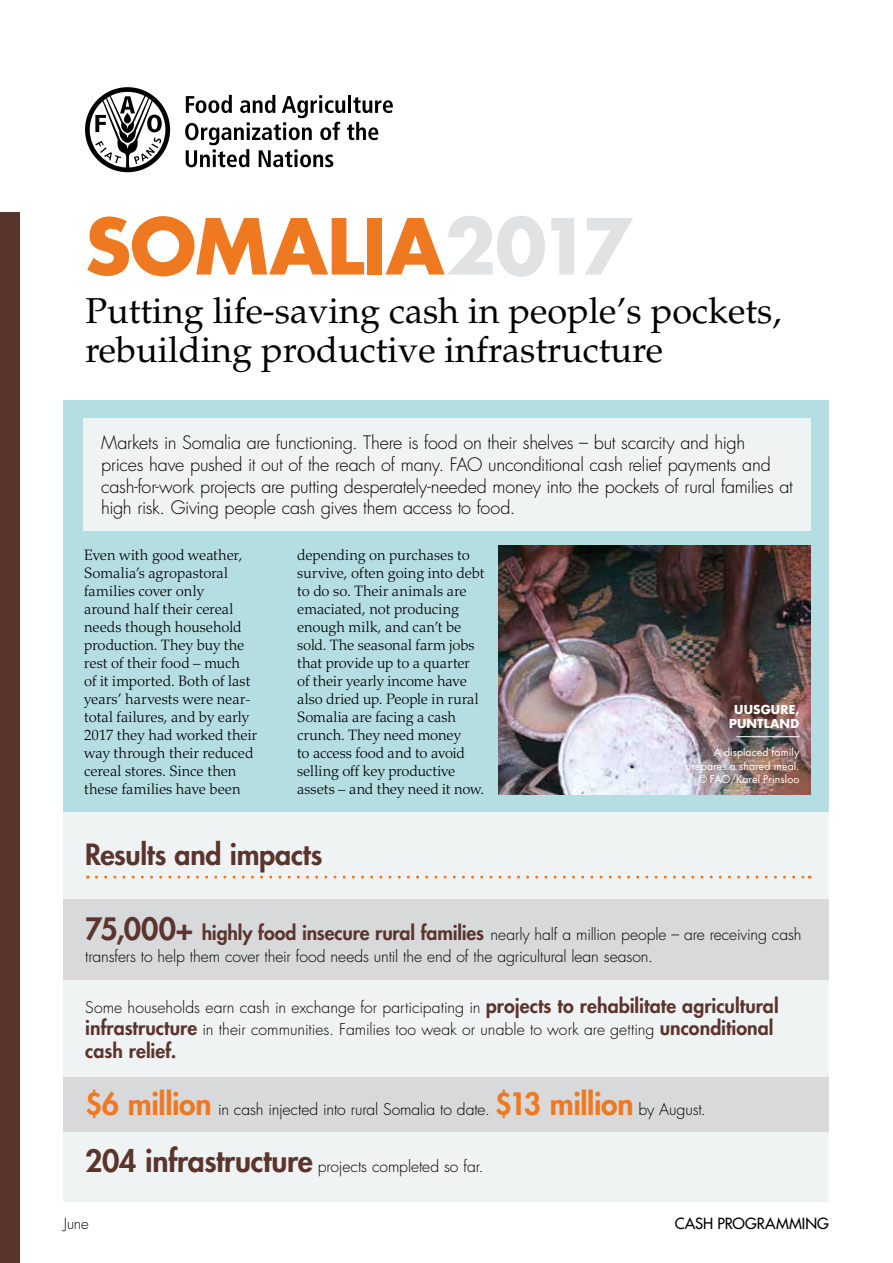
<style>
.page{position:relative;width:893px;height:1263px;background:#fff}
.page>*{position:absolute;margin:0;border:0;box-sizing:border-box;transform-origin:0 0}
.t1{font:700 75px "Futura Std";letter-spacing:-.015em;color:#ef7921}
.t2{font:36px/39px "Palatino LT Std";color:#000}
.t3{font:800 28.5px "Futura Std";letter-spacing:-.01em;color:#5b352d}
.t4{font:800 19.5px "Futura Std";color:#5b352d}
.t5{font:300 18px/21.6px "Futura Std";letter-spacing:-.015em;color:#000}
.t6{font:300 15.75px/22.5px "Futura Std";letter-spacing:-.005em;color:#000}
.t7{font:300 15px/18px "Palatino LT Std";color:#000}
.t8{font:500 15px "Futura Std";color:#000}
.t9{font:300 15px "Futura Std";color:#000}
.t10{font:700 12px/13.5px "Futura Std";letter-spacing:.01em;color:#fff;text-align:center}
.t11{font:10.5px/13.5px "Futura Std";letter-spacing:.01em;color:#fff;text-align:right}
.s1{color:#e0e2e3}
.s2{font-weight:800;font-size:30px;color:#5b352d}
.s3{font-weight:800;font-size:19.5px;color:#5b352d}
.s4{font-weight:800;font-size:30px;color:#ef7921}
</style>
<div class="page">
<div style="left:0;top:213px;width:20px;height:1050px;background:#5b352d"></div>
<svg style="left:85px;top:87px;width:85px;height:85px"></svg>
<svg style="left:185px;top:95px;width:208px;height:72px"></svg>
<div style="left:64px;top:400px;width:765px;height:413px;background:#b5dee3"></div>
<div style="left:64px;top:813px;width:765px;height:389px;background:#f0f3f4"></div>
<div style="left:83px;top:418px;width:728px;height:112px;background:#f0f3f4"></div>
<svg style="left:96px;top:876px;width:714px;height:3px"></svg>
<img style="left:498px;top:546px;width:313px;height:248px">
<hr style="left:736px;top:736px;width:63px;height:1px;background:#fff">
<div style="left:64px;top:900px;width:765px;height:80px;background:#d7d9da"></div>
<div style="left:64px;top:1077px;width:765px;height:55px;background:#d7d9da"></div>
<h1 class="t1" style="left:85px;top:197px;width:549px">SOMALIA<span class="s1">2017</span></h1>
<h2 class="t2" style="left:85px;top:292px;width:697px">Putting life-saving cash in people’s pockets, rebuilding productive infrastructure</h2>
<p class="t5" style="left:101px;top:432px;width:693px">Markets in Somalia are functioning. There is food on their shelves – but scarcity and high<br>prices have pushed it out of the reach of many. FAO unconditional cash relief payments and cash-for-work projects are putting desperately-needed money into the pockets of rural families at high risk. Giving people cash gives them access to food.</p>
<p class="t7" style="left:84px;top:546px;width:174px">Even with good weather,<br>Somalia’s agropastoral families cover only<br>around half their cereal needs though household production. They buy the rest of their food – much<br>of it imported. Both of last years’ harvests were near&shy;total failures, and by early<br>2017 they had worked their way through their reduced cereal stores. Since then these families have been</p>
<p class="t7" style="left:297px;top:546px;width:189px">depending on purchases to survive, often going into debt to do so. Their animals are emaciated, not producing enough milk, and can’t be sold. The seasonal farm jobs that provide up to a quarter of their yearly income have also dried up. People in rural<br>Somalia are facing a cash crunch. They need money<br>to access food and to avoid selling off key productive assets – and they need it now.</p>
<h3 class="t3" style="left:85px;top:836px;width:239px">Results and impacts</h3>
<p class="t10" style="left:729px;top:703px;width:72px">UUSGURE,<br>PUNTLAND</p>
<p class="t11" style="left:685px;top:746px;width:115px">A displaced family prepares a shared meal. © FAO/Karel Prinsloo</p>
<p class="t6" style="left:85px;top:923px;width:718px"><span class="s2">75,000+</span> <span class="s3">highly food insecure rural families</span> nearly half a million people – are receiving cash transfers to help them cover their food needs until the end of the agricultural lean season.</p>
<p class="t6" style="left:85px;top:996px;width:695px">Some households earn cash in exchange for participating in <span class="s3">projects to rehabilitate agricultural infrastructure</span> in their communities. Families too weak or unable to work are getting <span class="s3">unconditional</span></p>
<h3 class="t4" style="left:85px;top:1038px;width:93px">cash relief.</h3>
<p class="t6" style="left:85px;top:1099px;width:622px"><span class="s4">$6 million</span> in cash injected into rural Somalia to date. <span class="s4">$13 million</span> by August.</p>
<p class="t6" style="left:85px;top:1156px;width:400px"><span class="s2">204 infrastructure</span> projects completed so far.</p>
<p class="t9" style="left:64px;top:1214px;width:27px">June</p>
<p class="t8" style="left:675px;top:1214px;width:155px">CASH PROGRAMMING</p>
</div>
